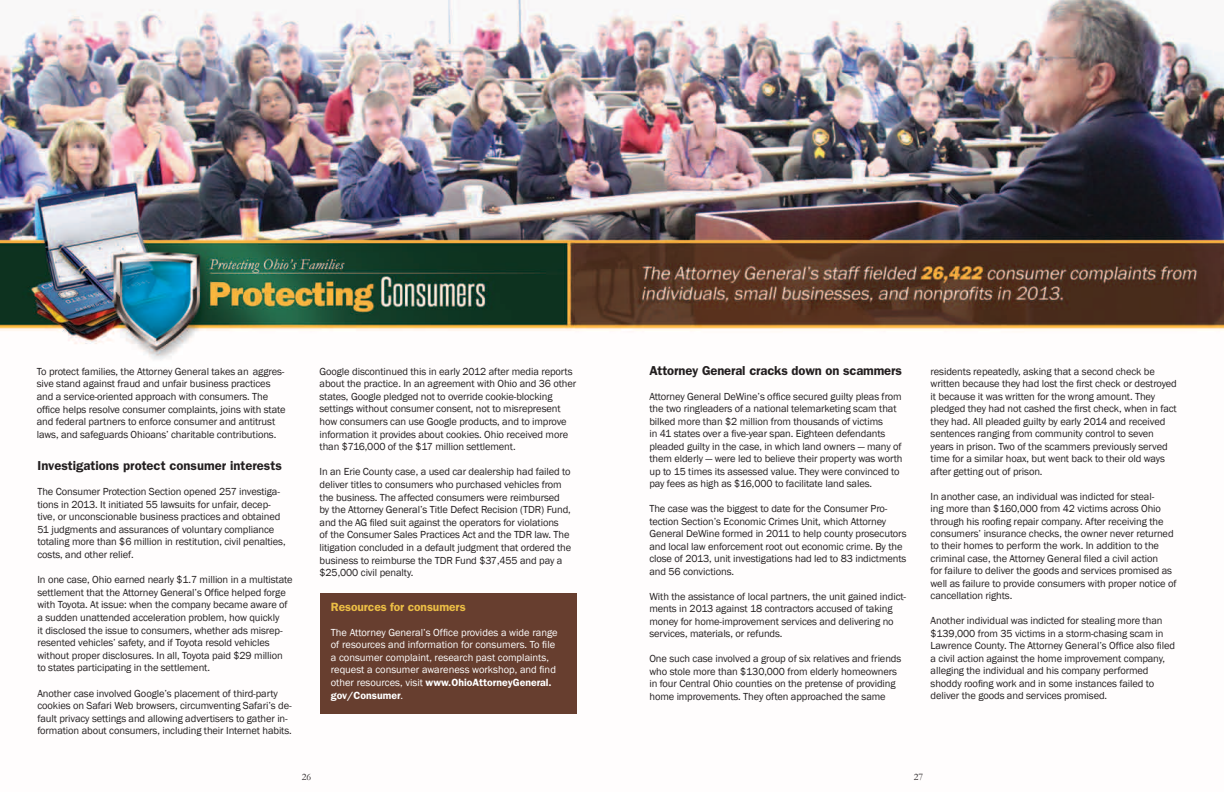
<style>
.page{position:relative;width:1224px;height:792px;background:#fff}
.page>*{position:absolute;margin:0;border:0;box-sizing:border-box;transform-origin:0 0}
.t1{font:600 13px "ITC Franklin Gothic Std";color:#231f20}
.t2{font:600 12px "ITC Franklin Gothic Std";letter-spacing:-.005em;color:#ecbe45}
.t3{font:10.5px/12.5px "Franklin Gothic";letter-spacing:-.01em;color:#231f20}
.t4{font:10.5px/12.5px "Franklin Gothic";color:#fff}
.t5{font:600 10.5px/12.7px "ITC Franklin Gothic Std";color:#fff}
.t6{font:10px "Garamond";color:#231f20}
.s1{font-family:"Franklin Gothic";font-weight:400}
</style>
<div class="page">
<img style="left:0;top:0;width:1224px;height:714px">
<div style="left:320px;top:594px;width:256px;height:120px;background:#673e2f"></div>
<p class="t3" style="left:37px;top:365px;width:250px">To protect families, the Attorney General takes an aggres&shy;sive stand against fraud and unfair business practices and a service-oriented approach with consumers. The office helps resolve consumer complaints, joins with state and federal partners to enforce consumer and antitrust laws, and safeguards Ohioans’ charitable contributions.</p>
<p class="t1" style="left:37px;top:458px;width:246px">Investigations protect consumer interests</p>
<p class="t3" style="left:37px;top:485px;width:250px">The Consumer Protection Section opened 257 investiga&shy;tions in 2013. It initiated 55 lawsuits for unfair, decep&shy;tive, or unconscionable business practices and obtained 51 judgments and assurances of voluntary compliance totaling more than $6 million in restitution, civil penalties, costs, and other relief.</p>
<p class="t3" style="left:37px;top:574px;width:257px">In one case, Ohio earned nearly $1.7 million in a multistate settlement that the Attorney General’s Office helped forge with Toyota. At issue: when the company became aware of a sudden unattended acceleration problem, how quickly<br>it disclosed the issue to consumers, whether ads misrep&shy;resented vehicles’ safety, and if Toyota resold vehicles without proper disclosures. In all, Toyota paid $29 million to states participating in the settlement.</p>
<p class="t3" style="left:37px;top:687px;width:256px">Another case involved Google’s placement of third-party cookies on Safari Web browsers, circumventing Safari’s de&shy;fault privacy settings and allowing advertisers to gather in&shy;formation about consumers, including their Internet habits.</p>
<p class="t3" style="left:320px;top:365px;width:258px">Google discontinued this in early 2012 after media reports about the practice. In an agreement with Ohio and 36 other states, Google pledged not to override cookie-blocking settings without consumer consent, not to misrepresent how consumers can use Google products, and to improve information it provides about cookies. Ohio received more than $716,000 of the $17 million settlement.</p>
<p class="t3" style="left:320px;top:466px;width:253px">In an Erie County case, a used car dealership had failed to deliver titles to consumers who purchased vehicles from the business. The affected consumers were reimbursed by the Attorney General’s Title Defect Recision (TDR) Fund, and the AG filed suit against the operators for violations<br>of the Consumer Sales Practices Act and the TDR law. The litigation concluded in a default judgment that ordered the business to reimburse the TDR Fund $37,455 and pay a $25,000 civil penalty.</p>
<p class="t2" style="left:331px;top:599px;width:136px">Resources for consumers</p>
<p class="t4" style="left:331px;top:626px;width:228px">The Attorney General’s Office provides a wide range of resources and information for consumers. To file a consumer complaint, research past complaints, request a consumer awareness workshop, and find</p>
<p class="t5" style="left:331px;top:676px;width:222px"><span class="s1">other resources, visit</span> www.OhioAttorneyGeneral. gov/Consumer<span class="s1">.</span></p>
<p class="t1" style="left:649px;top:363px;width:254px">Attorney General cracks down on scammers</p>
<p class="t3" style="left:649px;top:390px;width:255px">Attorney General DeWine’s office secured guilty pleas from the two ringleaders of a national telemarketing scam that bilked more than $2 million from thousands of victims<br>in 41 states over a five-year span. Eighteen defendants pleaded guilty in the case, in which land owners — many of them elderly — were led to believe their property was worth up to 15 times its assessed value. They were convinced to pay fees as high as $16,000 to facilitate land sales.</p>
<p class="t3" style="left:649px;top:503px;width:259px">The case was the biggest to date for the Consumer Pro&shy;tection Section’s Economic Crimes Unit, which Attorney General DeWine formed in 2011 to help county prosecutors and local law enforcement root out economic crime. By the close of 2013, unit investigations had led to 83 indictments and 56 convictions.</p>
<p class="t3" style="left:649px;top:590px;width:258px">With the assistance of local partners, the unit gained indict&shy;ments in 2013 against 18 contractors accused of taking money for home-improvement services and delivering no services, materials, or refunds.</p>
<p class="t3" style="left:649px;top:653px;width:253px">One such case involved a group of six relatives and friends who stole more than $130,000 from elderly homeowners in four Central Ohio counties on the pretense of providing home improvements. They often approached the same</p>
<p class="t3" style="left:931px;top:365px;width:248px">residents repeatedly, asking that a second check be written because they had lost the first check or destroyed it because it was written for the wrong amount. They pledged they had not cashed the first check, when in fact they had. All pleaded guilty by early 2014 and received sentences ranging from community control to seven years in prison. Two of the scammers previously served time for a similar hoax, but went back to their old ways after getting out of prison.</p>
<p class="t3" style="left:931px;top:490px;width:247px">In another case, an individual was indicted for steal-<br>ing more than $160,000 from 42 victims across Ohio through his roofing repair company. After receiving the consumers’ insurance checks, the owner never returned to their homes to perform the work. In addition to the criminal case, the Attorney General filed a civil action<br>for failure to deliver the goods and services promised as well as failure to provide consumers with proper notice of cancellation rights.</p>
<p class="t3" style="left:931px;top:615px;width:246px">Another individual was indicted for stealing more than $139,000 from 35 victims in a storm-chasing scam in Lawrence County. The Attorney General’s Office also filed a civil action against the home improvement company, alleging the individual and his company performed shoddy roofing work and in some instances failed to deliver the goods and services promised.</p>
<p class="t6" style="left:302px;top:771px;width:11px">26</p>
<p class="t6" style="left:914px;top:771px;width:11px">27</p>
</div>
